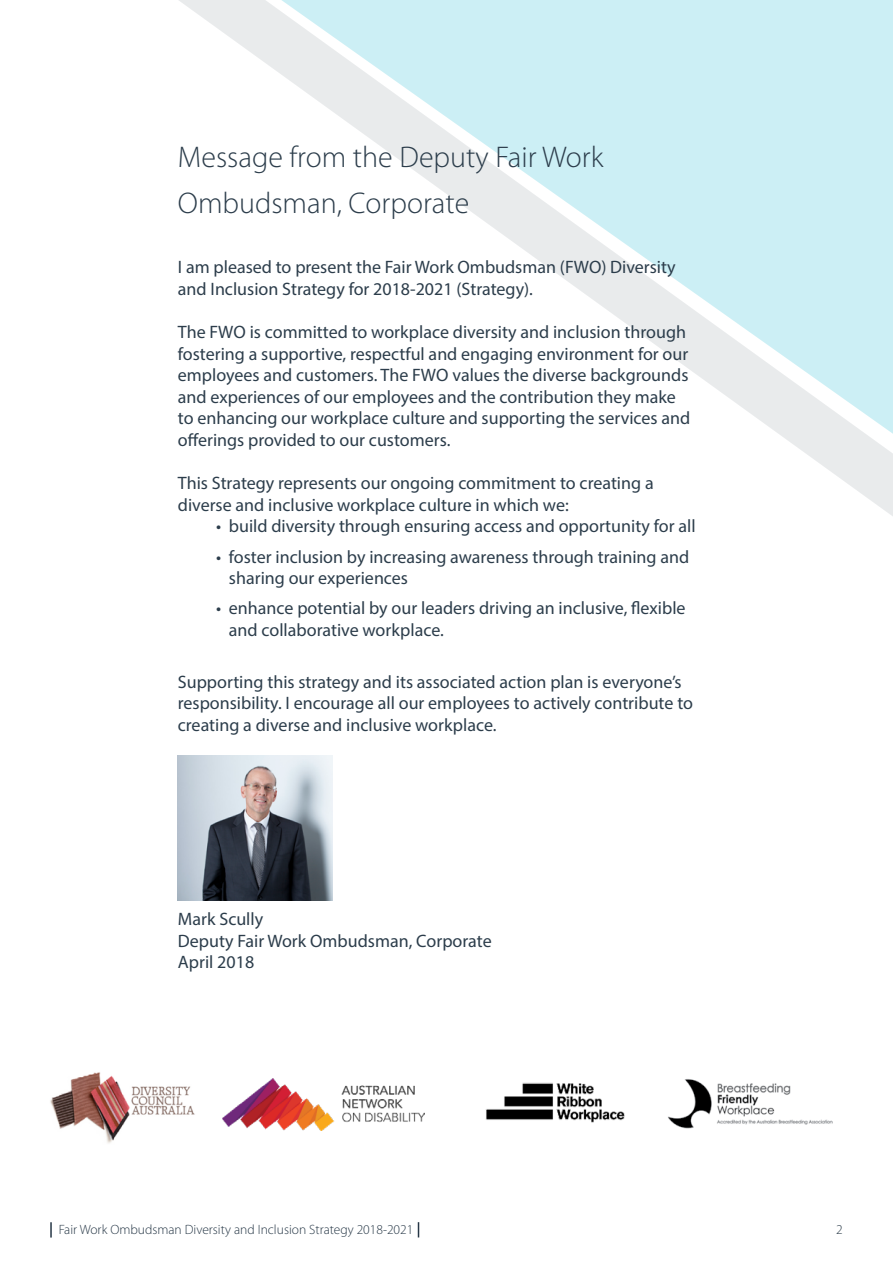
<style>
.page{position:relative;width:893px;height:1263px;background:#fff}
.page>*{position:absolute;margin:0;border:0;box-sizing:border-box;transform-origin:0 0}
.t1{font:300 30px/45.9px "Myriad Pro";color:#2c3d4b}
.t2{font:18px/21.6px "Myriad Pro";color:#2c3d4b}
.t3{font:300 13.5px "Myriad Pro";color:#263746}
.t4{font:300 13.5px "Myriad Pro";color:#263745}
</style>
<div class="page">
<svg style="left:179px;top:0;width:714px;height:516px"></svg>
<svg style="left:50px;top:1222px;width:2px;height:15px"></svg>
<svg style="left:418px;top:1222px;width:1px;height:15px"></svg>
<img style="left:50px;top:1072px;width:145px;height:71px">
<img style="left:222px;top:1078px;width:203px;height:53px">
<img style="left:485px;top:1082px;width:140px;height:41px">
<img style="left:668px;top:1079px;width:165px;height:50px">
<img style="left:178px;top:756px;width:154px;height:144px">
<h1 class="t1" style="left:178px;top:134px;width:427px">Message from the Deputy Fair Work<br>Ombudsman, Corporate</h1>
<p class="t2" style="left:178px;top:256px;width:499px">I am pleased to present the Fair Work Ombudsman (FWO) Diversity and Inclusion Strategy for 2018-2021 (Strategy).</p>
<p class="t2" style="left:178px;top:321px;width:514px">The FWO is committed to workplace diversity and inclusion through fostering a supportive, respectful and engaging environment for our employees and customers. The FWO values the diverse backgrounds and experiences of our employees and the contribution they make to enhancing our workplace culture and supporting the services and offerings provided to our customers.</p>
<p class="t2" style="left:178px;top:472px;width:477px">This Strategy represents our ongoing commitment to creating a diverse and inclusive workplace culture in which we:</p>
<p class="t2" style="left:216px;top:515px;width:481px">• build diversity through ensuring access and opportunity for all</p>
<p class="t2" style="left:229px;top:545px;width:462px;text-indent:-13px">• foster inclusion by increasing awareness through training and sharing our experiences</p>
<p class="t2" style="left:229px;top:597px;width:458px;text-indent:-13px">• enhance potential by our leaders driving an inclusive, flexible and collaborative workplace.</p>
<p class="t2" style="left:178px;top:670px;width:517px">Supporting this strategy and its associated action plan is everyone’s responsibility. I encourage all our employees to actively contribute to creating a diverse and inclusive workplace.</p>
<p class="t2" style="left:178px;top:908px;width:87px">Mark Scully</p>
<p class="t2" style="left:178px;top:930px;width:315px">Deputy Fair Work Ombudsman, Corporate</p>
<p class="t2" style="left:178px;top:951px;width:78px">April 2018</p>
<p class="t3" style="left:59px;top:1222px;width:356px">Fair Work Ombudsman Diversity and Inclusion Strategy 2018-2021</p>
<p class="t4" style="left:836px;top:1222px;width:8px">2</p>
</div>
